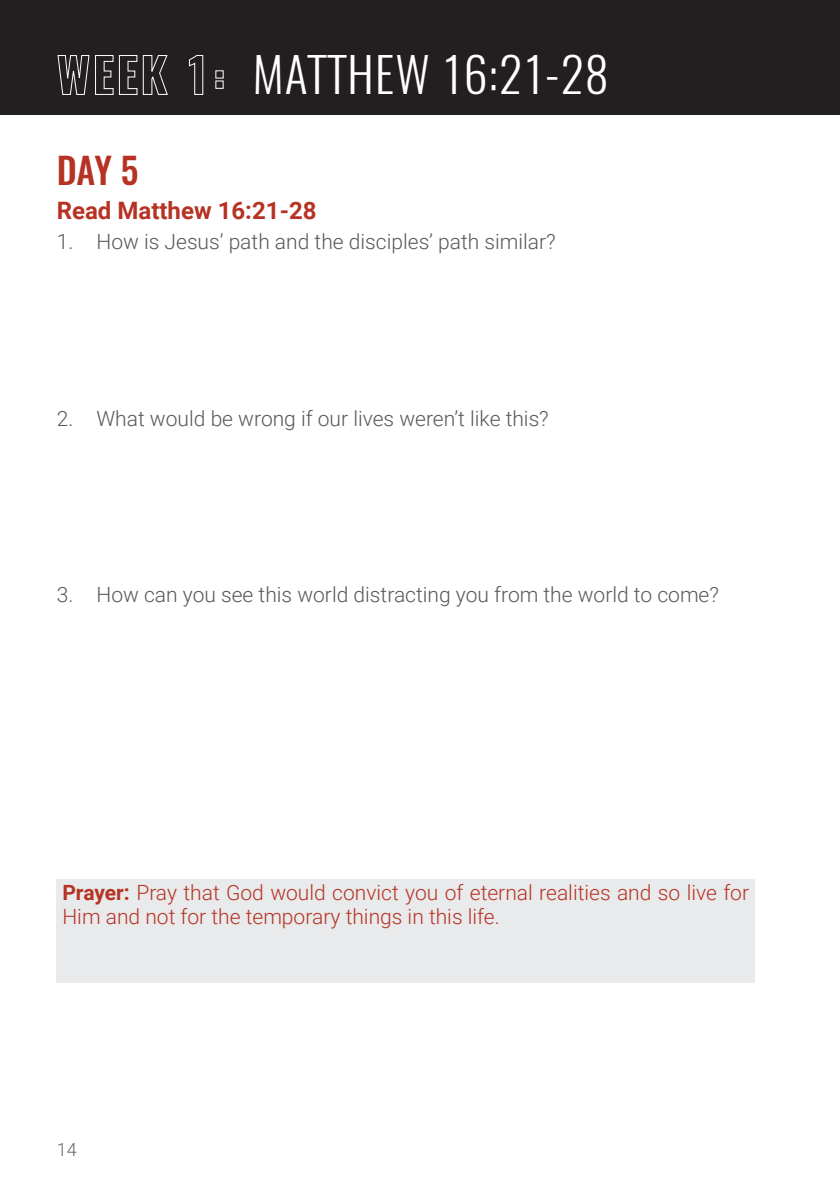
<style>
.page{position:relative;width:840px;height:1191px;background:#fff}
.page>*{position:absolute;margin:0;border:0;box-sizing:border-box;transform-origin:0 0}
.DRN_Title{font:300 48px "Oswald";letter-spacing:.025em;color:#fff}
.Heading_1{font:500 36px "Oswald";color:#b63324}
.Heading_2{font:700 24px "Roboto";color:#b63324}
.Numbered{font:300 21px "Roboto";color:#57585a}
.Prayer_Box_Text{font:300 21px/24px "Roboto";color:#b63324}
.t1{font:300 18px "Roboto";color:#666}
.s1{font-weight:700}
</style>
<div class="page">
<div style="left:0;top:0;width:839px;height:115px;background:#231f20"></div>
<div style="left:57px;top:879px;width:697px;height:103px;background:#e9eaeb"></div>
<p class="DRN_Title" style="left:57px;top:32px;width:553px"><span class="s1">WEEK 1:</span> MATTHEW 16:21-28</p>
<p class="Heading_1" style="left:57px;top:151px;width:84px">DAY 5</p>
<p class="Heading_2" style="left:57px;top:194px;width:261px">Read Matthew 16:21-28</p>
<p class="Numbered" style="left:57px;top:227px;width:500px">1. How is Jesus’ path and the disciples’ path similar?</p>
<p class="Numbered" style="left:57px;top:403px;width:493px">2. What would be wrong if our lives weren’t like this?</p>
<p class="Numbered" style="left:57px;top:580px;width:663px">3. How can you see this world distracting you from the world to come?</p>
<p class="Prayer_Box_Text" style="left:62px;top:880px;width:687px"><span class="s1">Prayer:</span> Pray that God would convict you of eternal realities and so live for<br>Him and not for the temporary things in this life.</p>
<p class="t1" style="left:57px;top:1137px;width:21px">14</p>
</div>
